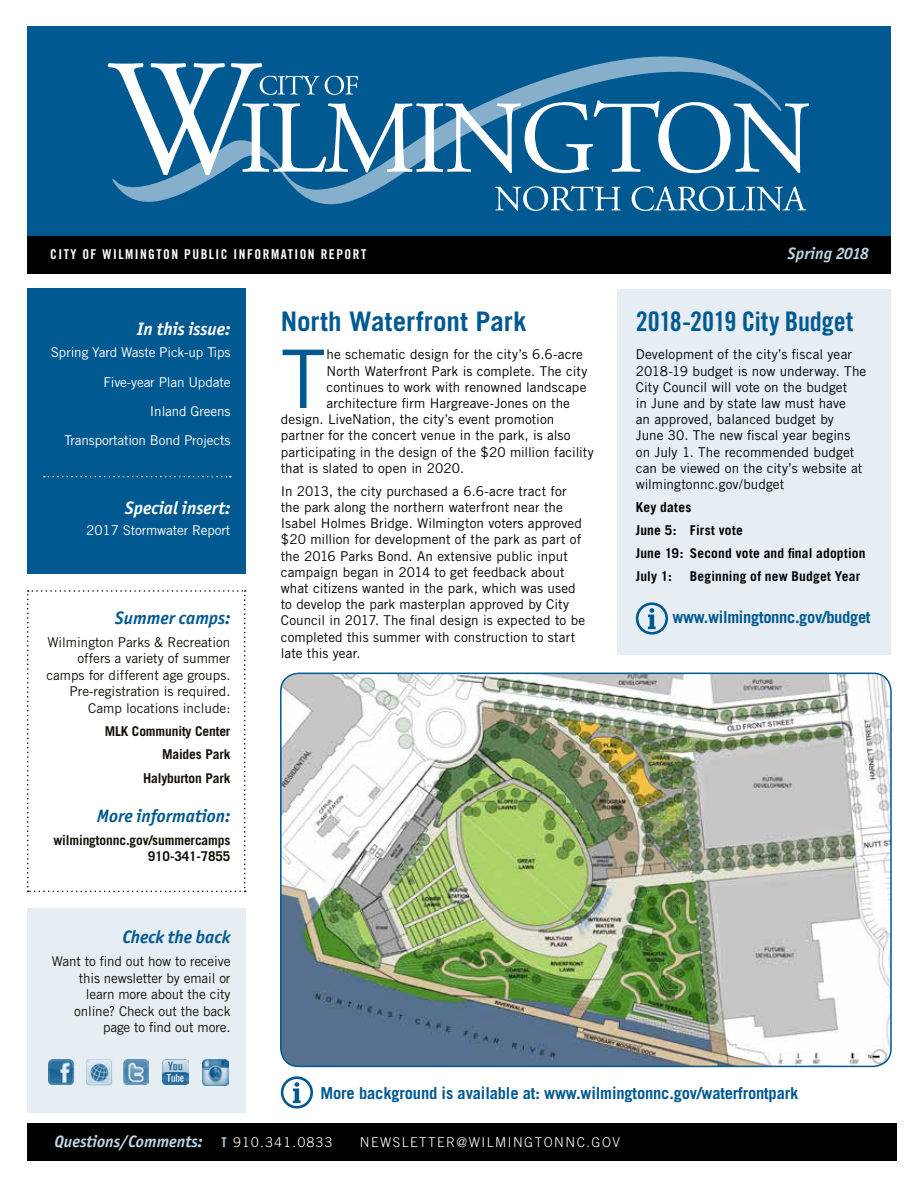
<style>
.page{position:relative;width:918px;height:1188px;background:#fff}
.page>*{position:absolute;margin:0;border:0;box-sizing:border-box;transform-origin:0 0}
.t1{font:80.85px "Trade Gothic";color:#005990}
.t2{font:27px "Trade Gothic Bold Cond Twenty";letter-spacing:-.01em;color:#005990}
.t3{font:700 27px "Trade Gothic";letter-spacing:.01em;color:#005990}
.t4{font:italic 700 18px "Officina San ITC";color:#005990}
.t5{font:italic 700 18px "Officina San ITC";color:#fff}
.t6{font:700 16.5px "Trade Gothic";letter-spacing:-.01em;color:#005990}
.t7{font:italic 700 16.5px "Officina San ITC";color:#bfd5e3}
.t8{font:13.5px/16.2px "Trade Gothic";letter-spacing:.005em;color:#000}
.t9{font:13.5px/16.5px "Trade Gothic";color:#141006;text-align:right}
.t10{font:13.5px/29.2px "Trade Gothic";letter-spacing:-.01em;color:#fff;text-align:right}
.t11{font:700 13.5px/23px "Trade Gothic";letter-spacing:.015em;color:#000}
.t12{font:700 13.5px/23.2px "Trade Gothic";letter-spacing:-.01em;color:#141006;text-align:right}
.t13{font:13.5px "Trade Gothic Bold Cond Twenty";letter-spacing:.11em;color:#fff}
.t14{font:300 13.5px "Trade Gothic";letter-spacing:.11em;color:#fff}
.s1{font-family:"Trade Gothic Bold Cond Twenty";font-weight:400;font-style:normal;font-size:13.5px;color:#b3cdde}
.s2{font-family:"Trade Gothic";font-weight:300;font-style:normal;font-size:13.5px;color:#fff}
</style>
<div class="page">
<svg style="left:27px;top:590px;width:219px;height:302px"></svg>
<div style="left:618px;top:289px;width:273px;height:365px;background:#e6eef4"></div>
<div style="left:27px;top:289px;width:218px;height:285px;background:#005990"></div>
<div style="left:27px;top:26px;width:864px;height:247px;background:#005990"></div>
<svg style="left:112px;top:56px;width:602px;height:149px"></svg>
<svg style="left:108px;top:63px;width:701px;height:112px"></svg>
<svg style="left:495px;top:186px;width:126px;height:25px"></svg>
<svg style="left:632px;top:186px;width:174px;height:25px"></svg>
<div style="left:27px;top:236px;width:864px;height:37px;background:#000"></div>
<div style="left:27px;top:1124px;width:870px;height:37px;background:#000"></div>
<svg style="left:636px;top:602px;width:32px;height:33px"></svg>
<svg style="left:281px;top:1076px;width:32px;height:33px"></svg>
<svg style="left:44px;top:476px;width:187px;height:1px"></svg>
<div style="left:27px;top:908px;width:218px;height:204px;background:#e6eef4"></div>
<img style="left:86px;top:1059px;width:27px;height:27px">
<img style="left:123px;top:1059px;width:26px;height:26px">
<img style="left:49px;top:1060px;width:26px;height:24px">
<img style="left:163px;top:1059px;width:25px;height:26px">
<img style="left:202px;top:1059px;width:26px;height:26px">
<img style="left:281px;top:673px;width:610px;height:393px">
<div style="left:280px;top:673px;width:612px;height:394px;border:2px solid #005990;border-radius:18px"></div>
<p class="t13" style="left:50px;top:246px;width:318px">CITY OF WILMINGTON PUBLIC INFORMATION REPORT</p>
<p class="t7" style="left:788px;top:243px;width:83px">Spring 2018</p>
<h3 class="t5" style="left:137px;top:318px;width:95px">In this issue:</h3>
<p class="t10" style="left:51px;top:338px;width:181px">Spring Yard Waste Pick-up Tips<br>Five-year Plan Update<br>Inland Greens<br>Transportation Bond Projects</p>
<h3 class="t5" style="left:125px;top:497px;width:107px">Special insert:</h3>
<p class="t10" style="left:86px;top:515px;width:146px">2017 Stormwater Report</p>
<h3 class="t4" style="left:115px;top:607px;width:117px">Summer camps:</h3>
<p class="t9" style="left:46px;top:634px;width:186px">Wilmington Parks &amp; Recreation offers a variety of summer camps for different age groups.<br>Pre-registration is required.<br>Camp locations include:</p>
<p class="t12" style="left:105px;top:719px;width:127px">MLK Community Center<br>Maides Park<br>Halyburton Park</p>
<h3 class="t4" style="left:97px;top:805px;width:135px">More information:</h3>
<p class="t12" style="left:53px;top:832px;width:179px;line-height:16.5px">wilmingtonnc.gov/summercamps<br>910-341-7855</p>
<h3 class="t4" style="left:122px;top:926px;width:110px">Check the back</h3>
<p class="t9" style="left:52px;top:953px;width:180px">Want to find out how to receive this newsletter by email or learn more about the city online? Check out the back page to find out more.</p>
<h2 class="t3" style="left:281px;top:305px;width:247px">North Waterfront Park</h2>
<h1 class="t1" style="left:281px;top:330px;width:46px">T</h1>
<p class="t8" style="left:327px;top:346px;width:258px">he schematic design for the city’s 6.6-acre</p>
<p class="t8" style="left:327px;top:363px;width:262px">North Waterfront Park is complete. The city</p>
<p class="t8" style="left:327px;top:379px;width:261px">continues to work with renowned landscape</p>
<p class="t8" style="left:327px;top:395px;width:245px">architecture firm Hargreave-Jones on the</p>
<p class="t8" style="left:281px;top:411px;width:275px">design. LiveNation, the city’s event promotion</p>
<p class="t8" style="left:281px;top:427px;width:291px">partner for the concert venue in the park, is also</p>
<p class="t8" style="left:281px;top:444px;width:315px">participating in the design of the $20 million facility</p>
<p class="t8" style="left:281px;top:460px;width:185px">that is slated to open in 2020.</p>
<p class="t8" style="left:281px;top:483px;width:306px">In 2013, the city purchased a 6.6-acre tract for the park along the northern waterfront near the Isabel Holmes Bridge. Wilmington voters approved $20 million for development of the park as part of the 2016 Parks Bond. An extensive public input campaign began in 2014 to get feedback about what citizens wanted in the park, which was used to develop the park masterplan approved by City Council in 2017. The final design is expected to be completed this summer with construction to start late this year.</p>
<h2 class="t2" style="left:636px;top:305px;width:219px">2018-2019 City Budget</h2>
<p class="t8" style="left:636px;top:346px;width:232px">Development of the city’s fiscal year 2018-19 budget is now underway. The City Council will vote on the budget<br>in June and by state law must have<br>an approved, balanced budget by<br>June 30. The new fiscal year begins on July 1. The recommended budget can be viewed on the city’s website at wilmingtonnc.gov/budget</p>
<p class="t11" style="left:636px;top:495px;width:231px">Key dates<br>June 5: First vote<br>June 19: Second vote and final adoption<br>July 1:</p>
<p class="t11" style="left:690px;top:564px;width:172px">Beginning of new Budget Year</p>
<p class="t6" style="left:673px;top:607px;width:200px">www.wilmingtonnc.gov/budget</p>
<p class="t6" style="left:321px;top:1083px;width:479px">More background is available at: www.wilmingtonnc.gov/waterfrontpark</p>
<p class="t7" style="left:54px;top:1132px;width:279px">Questions/Comments: <span class="s1">T</span> <span class="s2">910.341.0833</span></p>
<p class="t14" style="left:360px;top:1134px;width:262px">NEWSLETTER@WILMINGTONNC.GOV</p>
</div>
